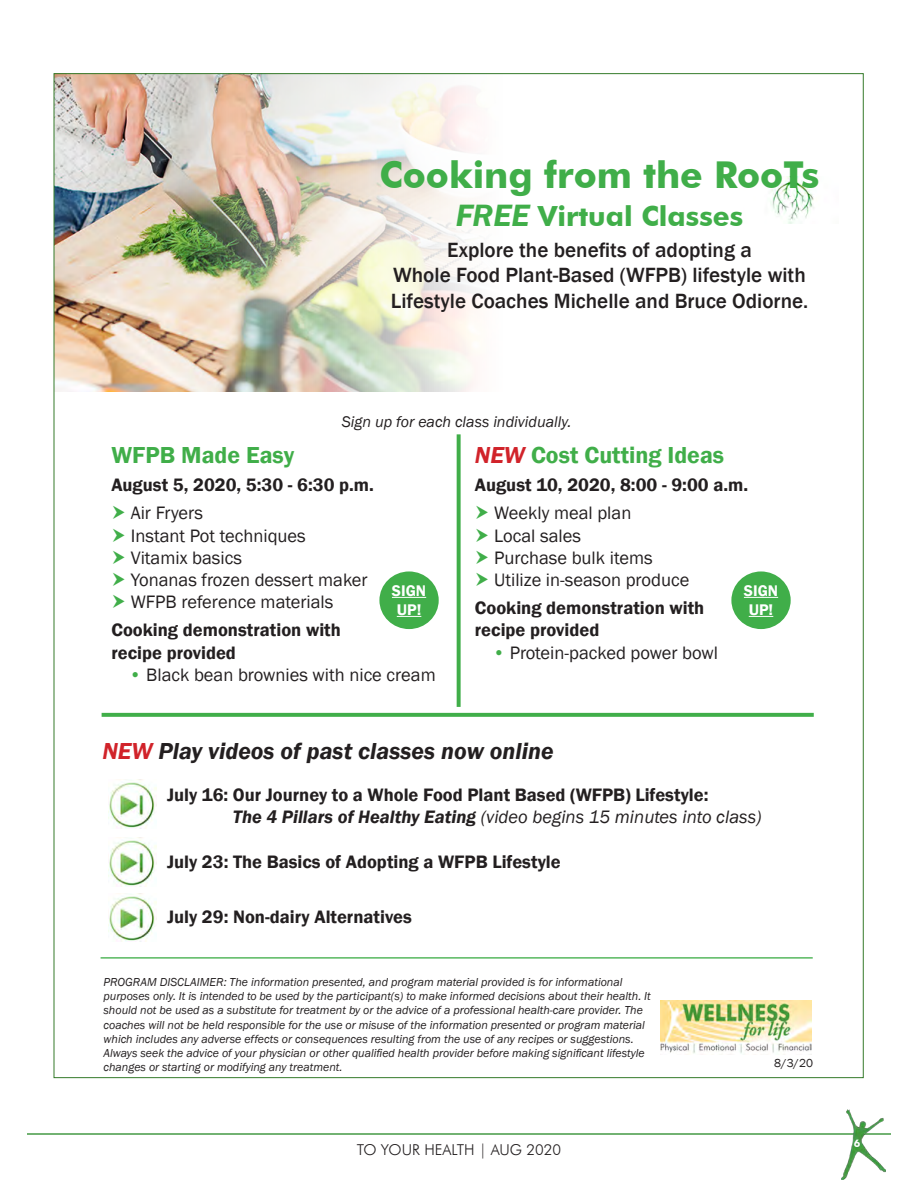
<style>
.page{position:relative;width:918px;height:1188px;background:#fff}
.page>*{position:absolute;margin:0;border:0;box-sizing:border-box;transform-origin:0 0}
.t1{font:700 37.05px "Futura BT";color:#40ae49}
.t2{font:700 27.75px "Futura BT";color:#40ae49}
.t3{font:italic 600 23.85px "Franklin Gothic";color:#231f20}
.t4{font:600 23.85px "Franklin Gothic";color:#40ae49}
.t5{font:500 21.15px/25.3px "Franklin Gothic";color:#231f20;text-align:center}
.t6{font:600 18.45px/22.2px "Franklin Gothic";color:#231f20}
.t7{font:18.45px/22.2px "Franklin Gothic";color:#231f20}
.t8{font:italic 15.9px "Franklin Gothic";color:#231f20}
.t9{font:600 15.9px/19px "Franklin Gothic";color:#fff;text-align:center}
.t10{font:300 15px "Futura BT";color:#231f20}
.t11{font:italic 11.85px/14.2px "Franklin Gothic";color:#231f20}
.t12{font:11.85px "Franklin Gothic";color:#231f20}
.t13{font:700 10.5px "Futura BT";color:#fff}
.s1{font-family:"Franklin Gothic";font-weight:600;font-style:italic;font-size:31.8px}
.s2{font-weight:400}
.s3{color:#40ae49}
.s4{font-style:italic;color:#d1232a}
.s5{color:#d1232a}
.s6{font-style:italic}
.s7{font-weight:400;font-style:italic}
</style>
<div class="page">
<hr style="left:27px;top:1133px;width:864px;height:2px;background:#459945">
<img style="left:841px;top:1109px;width:44px;height:71px">
<img style="left:754px;top:177px;width:60px;height:46px">
<img style="left:56px;top:75px;width:420px;height:317px">
<svg style="left:457px;top:434px;width:4px;height:273px"></svg>
<img style="left:661px;top:1000px;width:151px;height:55px">
<svg style="left:102px;top:713px;width:712px;height:4px;background:#48b150"></svg>
<hr style="left:101px;top:957px;width:712px;height:2px;background:#40ae49">
<div style="left:731px;top:571px;width:60px;height:58px;background:#40ae49;border-radius:50%"></div>
<hr style="left:744px;top:597px;width:34px;height:1px;background:#fff">
<svg style="left:749px;top:616px;width:24px;height:1px"></svg>
<div style="left:379px;top:571px;width:60px;height:58px;background:#40ae49;border-radius:50%"></div>
<hr style="left:392px;top:597px;width:34px;height:1px;background:#fff">
<svg style="left:397px;top:616px;width:24px;height:1px"></svg>
<img style="left:108px;top:781px;width:49px;height:47px">
<img style="left:108px;top:839px;width:49px;height:47px">
<img style="left:108px;top:893px;width:49px;height:49px">
<p class="t1" style="left:380px;top:153px;width:441px">Cooking from the RooTs</p>
<p class="t2" style="left:456px;top:200px;width:289px"><span class="s1">FREE</span> Virtual Classes</p>
<p class="t5" style="left:391px;top:237px;width:419px">Explore the benefits of adopting a<br>Whole Food Plant-Based (WFPB) lifestyle with<br>Lifestyle Coaches Michelle and Bruce Odiorne.</p>
<p class="t8" style="left:342px;top:412px;width:231px">Sign up for each class individually.</p>
<p class="t4" style="left:111px;top:440px;width:185px">WFPB Made Easy</p>
<p class="t6" style="left:131px;top:471px;width:245px;line-height:28.2px;text-indent:-19px">August 5, 2020, 5:30 - 6:30 p.m.<br><span class="s2">Air Fryers</span></p>
<p class="t7" style="left:131px;top:525px;width:238px">Instant Pot techniques<br>Vitamix basics<br>Yonanas frozen dessert maker<br>WFPB reference materials</p>
<p class="t6" style="left:111px;top:619px;width:231px">Cooking demonstration with recipe provided</p>
<p class="t7" style="left:129px;top:664px;width:308px"><span class="s3">•</span> Black bean brownies with nice cream</p>
<p class="t9" style="left:392px;top:582px;width:36px">SIGN<br>UP!</p>
<p class="t4" style="left:475px;top:440px;width:251px"><span class="s4">NEW</span> Cost Cutting Ideas</p>
<p class="t6" style="left:494px;top:471px;width:255px;line-height:28.2px;text-indent:-19px">August 10, 2020, 8:00 - 9:00 a.m.<br><span class="s2">Weekly meal plan</span></p>
<p class="t7" style="left:494px;top:525px;width:197px">Local sales<br>Purchase bulk items<br>Utilize in-season produce</p>
<p class="t6" style="left:475px;top:597px;width:231px">Cooking demonstration with recipe provided</p>
<p class="t7" style="left:493px;top:642px;width:227px"><span class="s3">•</span> Protein-packed power bowl</p>
<p class="t9" style="left:744px;top:582px;width:36px">SIGN<br>UP!</p>
<p class="t3" style="left:102px;top:736px;width:453px"><span class="s5">NEW</span> Play videos of past classes now online</p>
<p class="t6" style="left:233px;top:784px;width:530px;text-indent:-66px">July 16: Our Journey to a Whole Food Plant Based (WFPB) Lifestyle:<br><span class="s6">The 4 Pillars of Healthy Eating</span> <span class="s7">(video begins 15 minutes into class)</span></p>
<p class="t6" style="left:167px;top:851px;width:395px">July 23: The Basics of Adopting a WFPB Lifestyle</p>
<p class="t6" style="left:167px;top:906px;width:246px">July 29: Non-dairy Alternatives</p>
<p class="t11" style="left:104px;top:975px;width:549px">PROGRAM DISCLAIMER: The information presented, and program material provided is for informational purposes only. It is intended to be used by the participant(s) to make informed decisions about their health. It should not be used as a substitute for treatment by or the advice of a professional health-care provider. The coaches will not be held responsible for the use or misuse of the information presented or program material which includes any adverse effects or consequences resulting from the use of any recipes or suggestions.<br>Always seek the advice of your physician or other qualified health provider before making significant lifestyle changes or starting or modifying any treatment.</p>
<p class="t12" style="left:774px;top:1056px;width:40px">8/3/20</p>
<p class="t10" style="left:357px;top:1140px;width:206px">TO YOUR HEALTH | AUG 2020</p>
<p class="t13" style="left:854px;top:1137px;width:8px">6</p>
</div>
